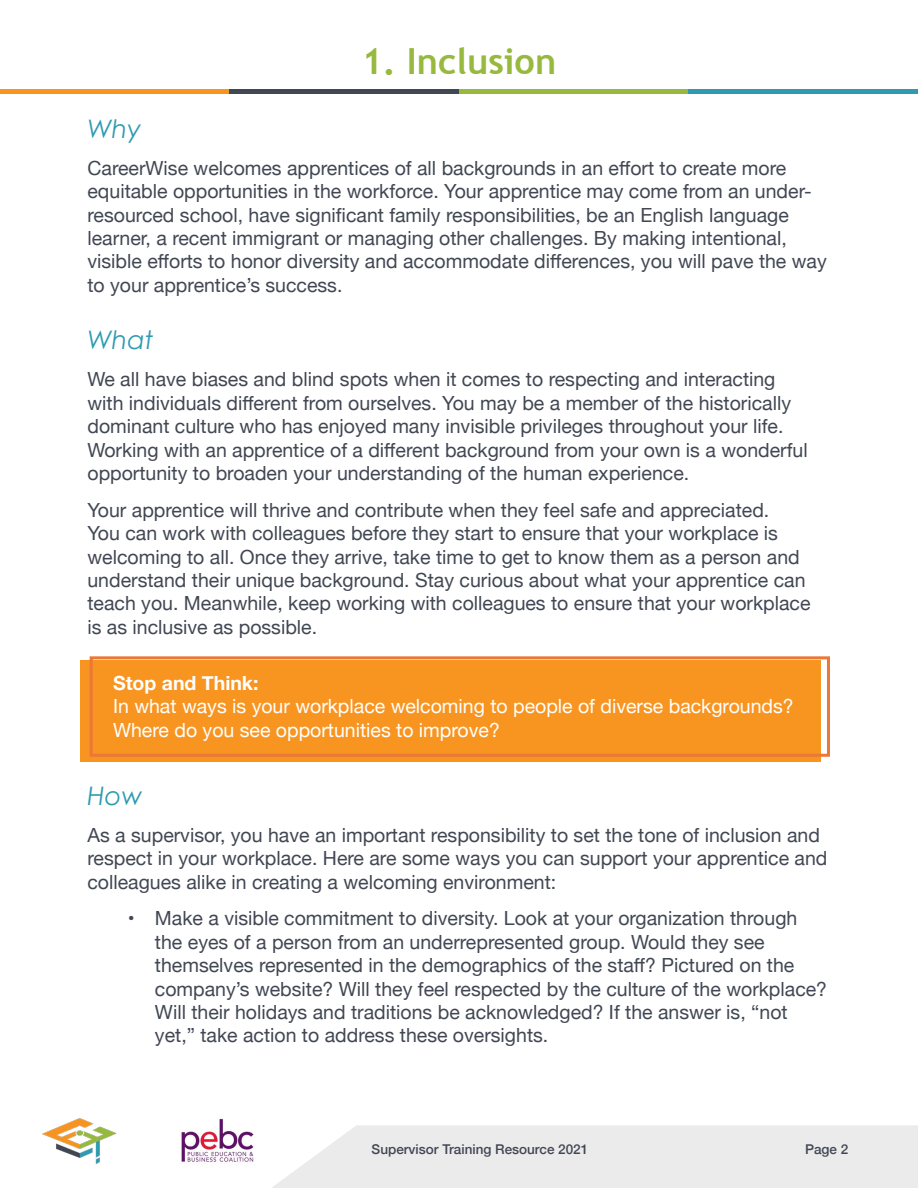
<style>
.page{position:relative;width:918px;height:1188px;background:#fff}
.page>*{position:absolute;margin:0;border:0;box-sizing:border-box;transform-origin:0 0}
.t1{font:700 36px "Trebuchet MS";color:#96b93e}
.t2{font:italic 25.5px "Century Gothic";color:#2e9bb1}
.t3{font:19.5px/23.4px "Helvetica Neue";color:#414753}
.t4{font:19.5px/23.4px "Helvetica Neue";color:#fff}
.t5{font:700 19.5px "Helvetica Neue";color:#fff}
.t6{font:500 13.5px "Helvetica Neue";color:#414753}
</style>
<div class="page">
<div style="left:272px;top:1125px;width:646px;height:63px;background:#ecebec"></div>
<img style="left:42px;top:1118px;width:75px;height:45px">
<img style="left:181px;top:1118px;width:73px;height:44px">
<div style="left:0;top:89px;width:230px;height:5px;background:#f89521"></div>
<div style="left:230px;top:89px;width:229px;height:5px;background:#414753"></div>
<div style="left:459px;top:89px;width:229px;height:5px;background:#96b93e"></div>
<div style="left:688px;top:89px;width:230px;height:5px;background:#2e9bb1"></div>
<div style="left:80px;top:660px;width:740px;height:101px;background:#f89521"></div>
<div style="left:90px;top:656px;width:740px;height:101px;border:3px solid #eb7837"></div>
<h1 class="t1" style="left:362px;top:39px;width:196px">1. Inclusion</h1>
<h2 class="t2" style="left:87px;top:111px;width:55px">Why</h2>
<p class="t3" style="left:87px;top:157px;width:741px">CareerWise welcomes apprentices of all backgrounds in an effort to create more equitable opportunities in the workforce. Your apprentice may come from an under&shy;resourced school, have significant family responsibilities, be an English language learner, a recent immigrant or managing other challenges. By making intentional, visible efforts to honor diversity and accommodate differences, you will pave the way to your apprentice’s success.</p>
<h2 class="t2" style="left:87px;top:322px;width:68px">What</h2>
<p class="t3" style="left:87px;top:369px;width:722px">We all have biases and blind spots when it comes to respecting and interacting with individuals different from ourselves. You may be a member of the historically dominant culture who has enjoyed many invisible privileges throughout your life.<br>Working with an apprentice of a different background from your own is a wonderful opportunity to broaden your understanding of the human experience.</p>
<p class="t3" style="left:87px;top:499px;width:725px">Your apprentice will thrive and contribute when they feel safe and appreciated.<br>You can work with colleagues before they start to ensure that your workplace is welcoming to all. Once they arrive, take time to get to know them as a person and understand their unique background. Stay curious about what your apprentice can teach you. Meanwhile, keep working with colleagues to ensure that your workplace is as inclusive as possible.</p>
<p class="t5" style="left:113px;top:668px;width:147px">Stop and Think:</p>
<p class="t4" style="left:113px;top:696px;width:682px">In what ways is your workplace welcoming to people of diverse backgrounds?<br>Where do you see opportunities to improve?</p>
<h2 class="t2" style="left:87px;top:778px;width:57px">How</h2>
<p class="t3" style="left:87px;top:824px;width:742px">As a supervisor, you have an important responsibility to set the tone of inclusion and respect in your workplace. Here are some ways you can support your apprentice and colleagues alike in creating a welcoming environment:</p>
<p class="t3" style="left:155px;top:908px;width:674px;text-indent:-27px">• Make a visible commitment to diversity. Look at your organization through the eyes of a person from an underrepresented group. Would they see themselves represented in the demographics of the staff? Pictured on the company’s website? Will they feel respected by the culture of the workplace?<br>Will their holidays and traditions be acknowledged? If the answer is, “not yet,” take action to address these oversights.</p>
<p class="t6" style="left:372px;top:1138px;width:218px">Supervisor Training Resource 2021</p>
<p class="t6" style="left:805px;top:1138px;width:45px">Page 2</p>
</div>
